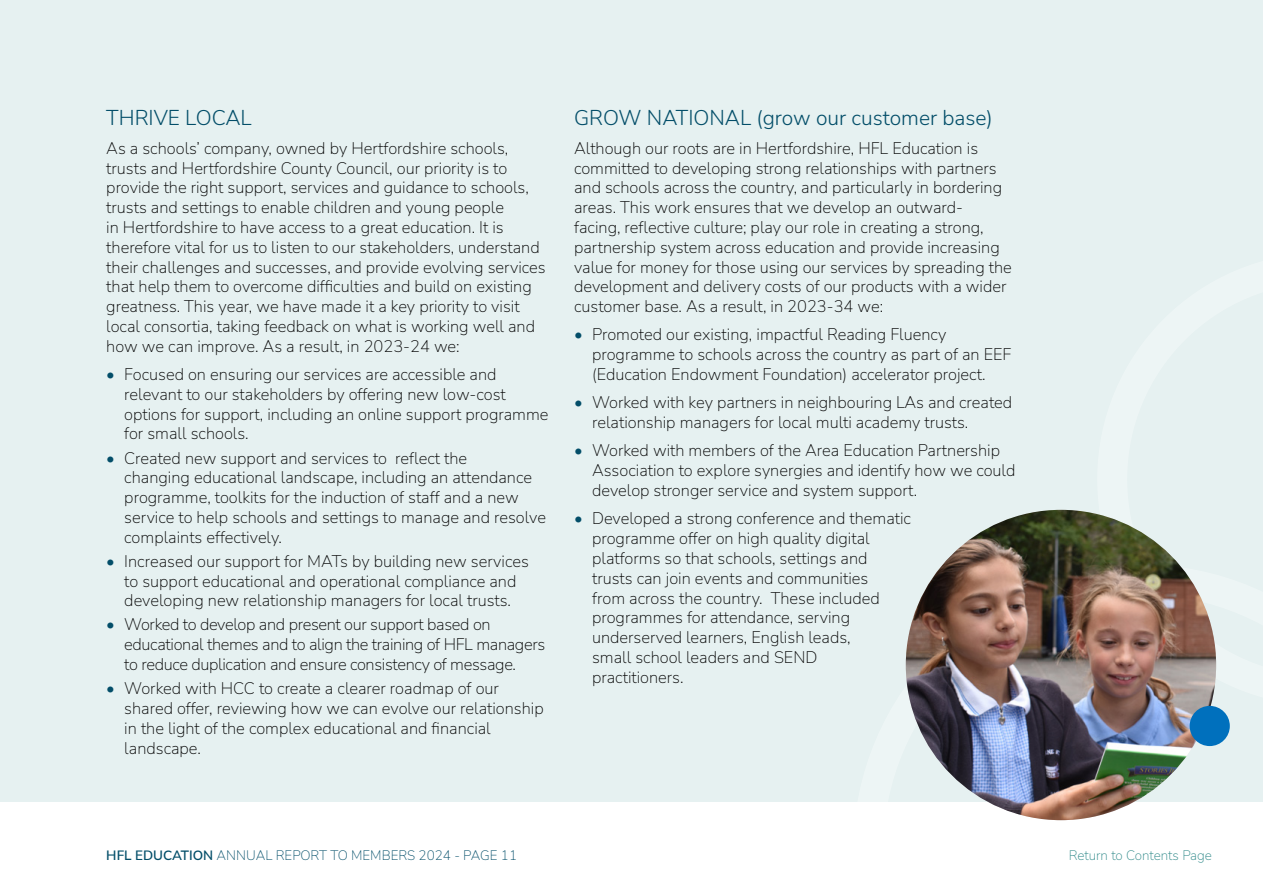
<style>
.page{position:relative;width:1263px;height:893px;background:#fff}
.page>*{position:absolute;margin:0;border:0;box-sizing:border-box;transform-origin:0 0}
.t1{font:300 21px "Nunito Sans";color:#034e69}
.t2{font:200 16.5px/19.8px "Nunito Sans";color:#000}
.t3{font:200 16.5px/19.8px "Nunito Sans";letter-spacing:-.02em;color:#000}
.t4{font:200 13.5px "Nunito Sans";color:#034e69}
.t5{font:200 13.5px "Nunito Sans";color:#2f8989}
.s1{color:#034e69}
.s2{font-weight:600}
</style>
<div class="page">
<div style="left:0;top:0;width:1263px;height:801px;background:#e6f1f1"></div>
<svg style="left:853px;top:564px;width:410px;height:257px"></svg>
<img style="left:906px;top:510px;width:310px;height:310px;border-radius:155px">
<div style="left:1189px;top:706px;width:41px;height:40px;background:#0070bd;border-radius:50%"></div>
<p class="t1" style="left:106px;top:104px;width:147px">THRIVE LOCAL</p>
<p class="t2" style="left:106px;top:137px;width:441px">As a schools’ company, owned by Hertfordshire schools, trusts and Hertfordshire County Council, our priority is to provide the right support, services and guidance to schools, trusts and settings to enable children and young people<br>in Hertfordshire to have access to a great education. It is therefore vital for us to listen to our stakeholders, understand their challenges and successes, and provide evolving services that help them to overcome difficulties and build on existing greatness. This year, we have made it a key priority to visit local consortia, taking feedback on what is working well and how we can improve. As a result, in 2023-24 we:</p>
<p class="t2" style="left:124px;top:364px;width:426px;text-indent:-18px"><span class="s1">•</span> Focused on ensuring our services are accessible and relevant to our stakeholders by offering new low-cost options for support, including an online support programme for small schools.</p>
<p class="t2" style="left:124px;top:447px;width:423px;text-indent:-18px"><span class="s1">•</span> Created new support and services to reflect the<br>changing educational landscape, including an attendance programme, toolkits for the induction of staff and a new service to help schools and settings to manage and resolve complaints effectively.</p>
<p class="t2" style="left:106px;top:551px;width:424px;text-align:center"><span class="s1">•</span> Increased our support for MATs by building new services to support educational and operational compliance and developing new relationship managers for local trusts.</p>
<p class="t3" style="left:124px;top:614px;width:422px;text-indent:-18px"><span class="s1">•</span> Worked to develop and present our support based on educational themes and to align the training of HFL managers to reduce duplication and ensure consistency of message.</p>
<p class="t2" style="left:124px;top:678px;width:421px;text-indent:-18px"><span class="s1">•</span> Worked with HCC to create a clearer roadmap of our shared offer, reviewing how we can evolve our relationship in the light of the complex educational and financial landscape.</p>
<p class="t1" style="left:574px;top:104px;width:420px">GROW NATIONAL (grow our customer base)</p>
<p class="t2" style="left:574px;top:137px;width:439px">Although our roots are in Hertfordshire, HFL Education is committed to developing strong relationships with partners and schools across the country, and particularly in bordering areas. This work ensures that we develop an outward&shy;facing, reflective culture; play our role in creating a strong, partnership system across education and provide increasing value for money for those using our services by spreading the development and delivery costs of our products with a wider customer base. As a result, in 2023-34 we:</p>
<p class="t2" style="left:592px;top:324px;width:421px;text-indent:-18px"><span class="s1">•</span> Promoted our existing, impactful Reading Fluency programme to schools across the country as part of an EEF (Education Endowment Foundation) accelerator project.</p>
<p class="t2" style="left:592px;top:392px;width:422px;text-indent:-18px"><span class="s1">•</span> Worked with key partners in neighbouring LAs and created relationship managers for local multi academy trusts.</p>
<p class="t2" style="left:592px;top:440px;width:425px;text-indent:-18px"><span class="s1">•</span> Worked with members of the Area Education Partnership<br>Association to explore synergies and identify how we could develop stronger service and system support.</p>
<p class="t2" style="left:592px;top:508px;width:321px;text-indent:-18px"><span class="s1">•</span> Developed a strong conference and thematic programme offer on high quality digital platforms so that schools, settings and trusts can join events and communities<br>from across the country. These included programmes for attendance, serving underserved learners, English leads,<br>small school leaders and SEND practitioners.</p>
<p class="t4" style="left:106px;top:846px;width:412px"><span class="s2">HFL EDUCATION</span> ANNUAL REPORT TO MEMBERS 2024 - PAGE 11</p>
<p class="t5" style="left:1069px;top:846px;width:145px">Return to Contents Page</p>
</div>
